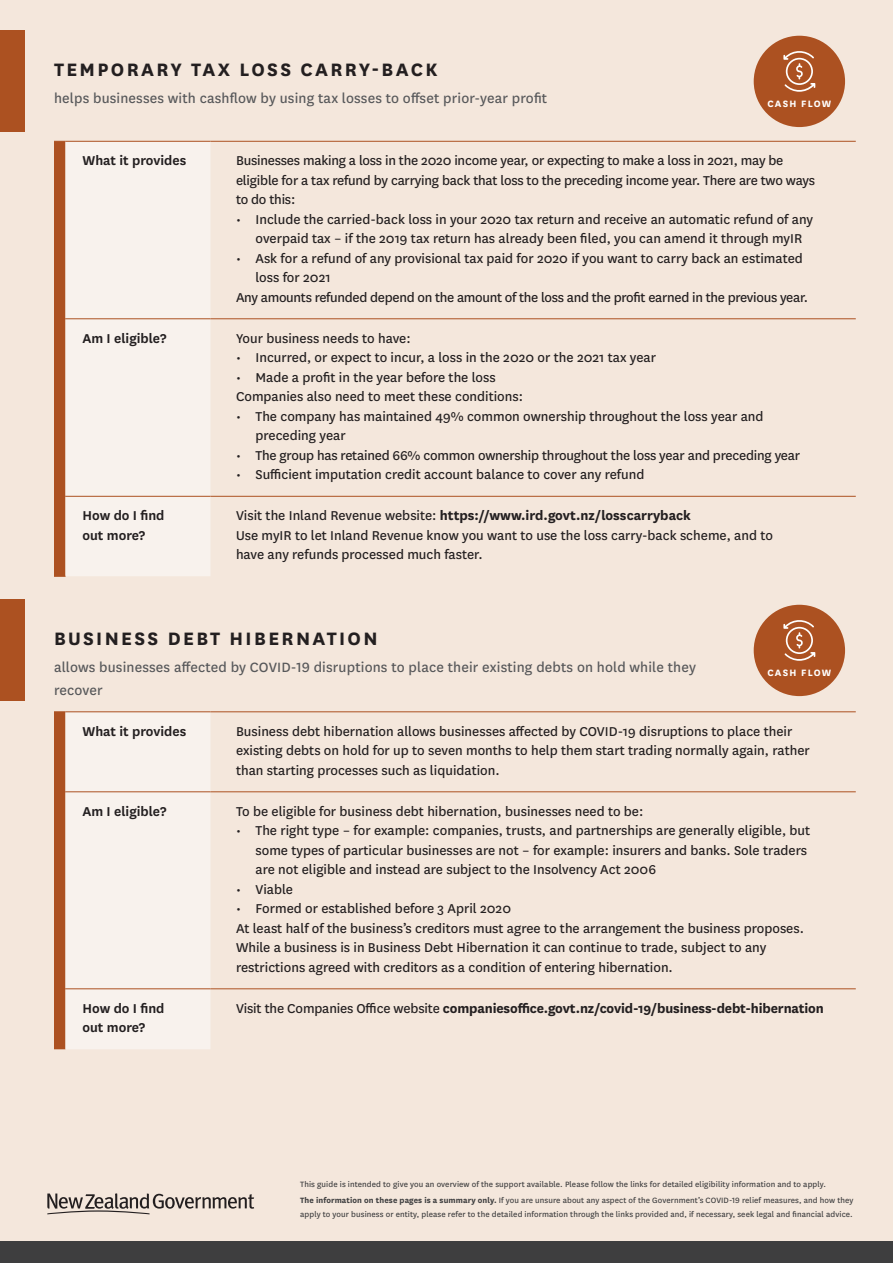
<style>
.page{position:relative;width:893px;height:1263px;background:#f4e7dc}
.page>*{position:absolute;margin:0;border:0;box-sizing:border-box;transform-origin:0 0}
.t1{font:700 21px "National";letter-spacing:.11em;color:#231f20}
.Text{font:15.75px/23px "National";letter-spacing:.01em;color:#57585a}
.t2{font:15px/19.5px "National";color:#231f20}
.t3{font:700 15px "National";letter-spacing:-.01em;color:#231f20}
.t4{font:600 15px/19.5px "National";color:#231f20}
.t5{font:15px "National";letter-spacing:-.02em;color:#231f20}
.t6{font:700 10.8px "National";letter-spacing:.11em;color:#fff}
.t7{font:9px/13.5px "National";letter-spacing:.01em;color:#3e3e3f}
.s1{font-weight:400}
.s2{font-weight:700}
</style>
<div class="page">
<div style="left:0;top:1241px;width:893px;height:22px;background:#3e3e3f"></div>
<svg style="left:47px;top:1193px;width:207px;height:21px"></svg>
<div style="left:0;top:31px;width:24px;height:101px;background:#ac5121"></div>
<div style="left:65px;top:142px;width:145px;height:434px;background:#f8f2ed"></div>
<hr style="left:65px;top:141px;width:145px;height:1px;background:#ac5121">
<hr style="left:210px;top:141px;width:646px;height:1px;background:#ac5121">
<hr style="left:65px;top:318px;width:145px;height:1px;background:#ac5121">
<hr style="left:210px;top:318px;width:646px;height:1px;background:#ac5121">
<hr style="left:65px;top:496px;width:145px;height:1px;background:#ac5121">
<hr style="left:210px;top:496px;width:646px;height:1px;background:#ac5121">
<div style="left:54px;top:141px;width:11px;height:436px;background:#ac5121"></div>
<div style="left:0;top:600px;width:24px;height:101px;background:#ac5121"></div>
<div style="left:65px;top:712px;width:145px;height:337px;background:#f8f2ed"></div>
<hr style="left:65px;top:711px;width:145px;height:1px;background:#ac5121">
<hr style="left:210px;top:711px;width:646px;height:1px;background:#ac5121">
<hr style="left:65px;top:791px;width:145px;height:1px;background:#ac5121">
<hr style="left:210px;top:791px;width:646px;height:1px;background:#ac5121">
<hr style="left:65px;top:988px;width:145px;height:1px;background:#ac5121">
<hr style="left:210px;top:988px;width:646px;height:1px;background:#ac5121">
<div style="left:54px;top:711px;width:11px;height:338px;background:#ac5121"></div>
<div style="left:754px;top:605px;width:91px;height:91px;background:#ac5121;border-radius:50%"></div>
<svg style="left:783px;top:620px;width:32px;height:41px"></svg>
<div style="left:754px;top:36px;width:91px;height:91px;background:#ac5121;border-radius:50%"></div>
<svg style="left:783px;top:51px;width:32px;height:41px"></svg>
<p class="t1" style="left:54px;top:54px;width:385px">TEMPORARY TAX LOSS CARRY-BACK</p>
<p class="Text" style="left:54px;top:86px;width:495px">helps businesses with cashflow by using tax losses to offset prior-year profit</p>
<p class="t6" style="left:767px;top:96px;width:65px">CASH FLOW</p>
<p class="t4" style="left:82px;top:150px;width:105px">What it provides</p>
<p class="t2" style="left:236px;top:150px;width:581px">Businesses making a loss in the 2020 income year, or expecting to make a loss in 2021, may be eligible for a tax refund by carrying back that loss to the preceding income year. There are two ways to do this:</p>
<p class="t2" style="left:236px;top:209px;width:579px;text-align:center">• Include the carried-back loss in your 2020 tax return and receive an automatic refund of any overpaid tax – if the 2019 tax return has already been filed, you can amend it through myIR</p>
<p class="t2" style="left:255px;top:248px;width:549px;text-indent:-20px">• Ask for a refund of any provisional tax paid for 2020 if you want to carry back an estimated loss for 2021</p>
<p class="t5" style="left:236px;top:287px;width:574px">Any amounts refunded depend on the amount of the loss and the profit earned in the previous year.</p>
<p class="t4" style="left:82px;top:327px;width:85px">Am I eligible?</p>
<p class="t2" style="left:236px;top:328px;width:176px">Your business needs to have:</p>
<p class="t2" style="left:236px;top:347px;width:422px">• Incurred, or expect to incur, a loss in the 2020 or the 2021 tax year</p>
<p class="t2" style="left:236px;top:367px;width:261px">• Made a profit in the year before the loss</p>
<p class="t2" style="left:236px;top:386px;width:289px">Companies also need to meet these conditions:</p>
<p class="t2" style="left:255px;top:406px;width:510px;text-indent:-20px">• The company has maintained 49% common ownership throughout the loss year and preceding year</p>
<p class="t2" style="left:236px;top:445px;width:566px">• The group has retained 66% common ownership throughout the loss year and preceding year</p>
<p class="t2" style="left:236px;top:464px;width:410px">• Sufficient imputation credit account balance to cover any refund</p>
<p class="t4" style="left:82px;top:505px;width:84px">How do I find out more?</p>
<p class="t3" style="left:236px;top:505px;width:456px"><span class="s1">Visit the Inland Revenue website:</span> https://www.ird.govt.nz/losscarryback</p>
<p class="t2" style="left:236px;top:525px;width:538px">Use myIR to let Inland Revenue know you want to use the loss carry-back scheme, and to have any refunds processed much faster.</p>
<p class="t1" style="left:54px;top:623px;width:325px">BUSINESS DEBT HIBERNATION</p>
<p class="Text" style="left:54px;top:655px;width:643px">allows businesses affected by COVID-19 disruptions to place their existing debts on hold while they recover</p>
<p class="t6" style="left:767px;top:665px;width:65px">CASH FLOW</p>
<p class="t4" style="left:82px;top:720px;width:105px">What it provides</p>
<p class="t2" style="left:236px;top:721px;width:575px">Business debt hibernation allows businesses affected by COVID-19 disruptions to place their existing debts on hold for up to seven months to help them start trading normally again, rather than starting processes such as liquidation.</p>
<p class="t4" style="left:82px;top:800px;width:85px">Am I eligible?</p>
<p class="t2" style="left:236px;top:801px;width:409px">To be eligible for business debt hibernation, businesses need to be:</p>
<p class="t2" style="left:255px;top:820px;width:556px;text-indent:-20px">• The right type – for example: companies, trusts, and partnerships are generally eligible, but some types of particular businesses are not – for example: insurers and banks. Sole traders are not eligible and instead are subject to the Insolvency Act 2006</p>
<p class="t2" style="left:236px;top:879px;width:59px">• Viable</p>
<p class="t2" style="left:236px;top:898px;width:277px">• Formed or established before 3 April 2020</p>
<p class="t2" style="left:236px;top:918px;width:570px">At least half of the business’s creditors must agree to the arrangement the business proposes.</p>
<p class="t2" style="left:236px;top:937px;width:532px">While a business is in Business Debt Hibernation it can continue to trade, subject to any restrictions agreed with creditors as a condition of entering hibernation.</p>
<p class="t4" style="left:82px;top:997px;width:84px">How do I find out more?</p>
<p class="t3" style="left:236px;top:997px;width:589px"><span class="s1">Visit the Companies Office website</span> companiesoffice.govt.nz/covid-19/business-debt-hibernation</p>
<p class="t7" style="left:300px;top:1177px;width:527px">This guide is intended to give you an overview of the support available. Please follow the links for detailed eligibility information and to apply.</p>
<p class="t7" style="left:300px;top:1193px;width:555px"><span class="s2">The information on these pages is a summary only.</span> If you are unsure about any aspect of the Government’s COVID-19 relief measures, and how they apply to your business or entity, please refer to the detailed information through the links provided and, if necessary, seek legal and financial advice.</p>
</div>
